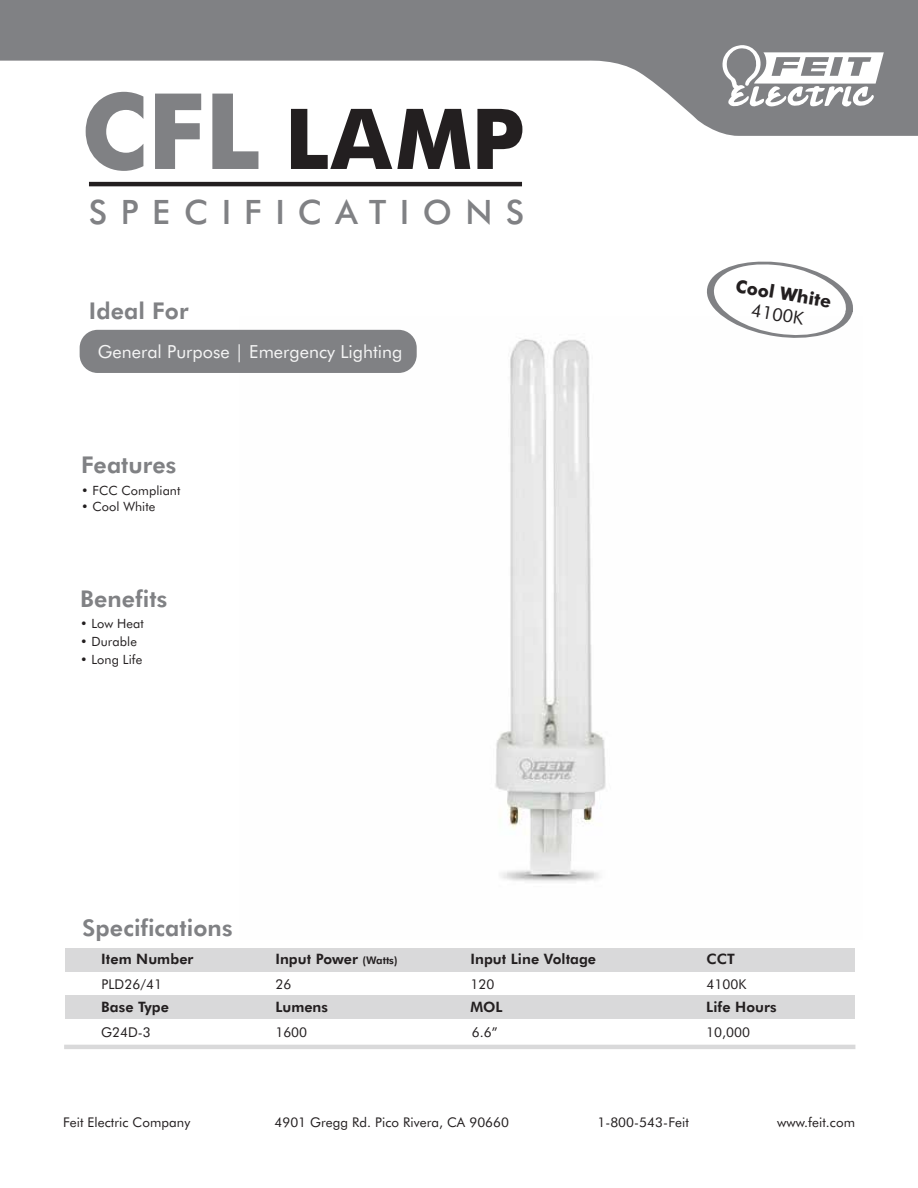
<style>
.page{position:relative;width:918px;height:1188px;background:#fff}
.page>*{position:absolute;margin:0;border:0;box-sizing:border-box;transform-origin:0 0}
.t1{font:700 105.45px "Futura BT";color:#808184}
.t2{font:700 84px "Futura BT";color:#231f20}
.t3{font:500 33.6px "Futura BT";letter-spacing:.4em;color:#808184}
.t4{font:800 23.1px "Futura BT";letter-spacing:.005em;color:#808184}
.t5{font:18px "Futura BT";color:#f5f5f5}
.t6{font:700 17.85px "Futura BT";color:#231f20}
.t7{font:17.85px "Futura BT";color:#231f20}
.t8{font:800 14.4px "Futura BT";letter-spacing:.005em;color:#231f20}
.t9{font:13.5px "Futura BT";letter-spacing:.005em;color:#231f20}
.t10{font:13.35px "Futura BT";letter-spacing:.005em;color:#231f20}
.t11{font:12.75px "Futura BT";letter-spacing:.005em;color:#231f20}
.s1{font-size:10.5px}
</style>
<div class="page">
<img style="left:240px;top:329px;width:366px;height:553px">
<hr style="left:89px;top:182px;width:433px;height:4px;background:#231f20">
<svg style="left:0;top:0;width:918px;height:136px;fill:#808184"></svg>
<svg style="left:721px;top:45px;width:163px;height:63px"></svg>
<div style="left:65px;top:948px;width:790px;height:24px;background:#d9d9da"></div>
<div style="left:65px;top:996px;width:790px;height:23px;background:#d9d9da"></div>
<div style="left:80px;top:330px;width:337px;height:43px;background:#808184;border-radius:18px"></div>
<svg style="left:707px;top:261px;width:146px;height:77px"></svg>
<h1 class="t1" style="left:81px;top:67px;width:181px">CFL</h1>
<h2 class="t2" style="left:285px;top:88px;width:241px">LAMP</h2>
<h3 class="t3" style="left:89px;top:191px;width:437px">SPECIFICATIONS</h3>
<h3 class="t4" style="left:89px;top:297px;width:101px">Ideal For</h3>
<h3 class="t5" style="left:98px;top:341px;width:306px">General Purpose | Emergency Lighting</h3>
<h3 class="t4" style="left:81px;top:451px;width:97px">Features</h3>
<p class="t11" style="left:81px;top:482px;width:101px">• FCC Compliant</p>
<p class="t11" style="left:81px;top:499px;width:76px">• Cool White</p>
<h3 class="t4" style="left:80px;top:585px;width:89px">Benefits</h3>
<p class="t11" style="left:80px;top:616px;width:65px">• Low Heat</p>
<p class="t11" style="left:80px;top:634px;width:58px">• Durable</p>
<p class="t11" style="left:80px;top:652px;width:64px">• Long Life</p>
<h3 class="t4" style="left:82px;top:913px;width:152px">Specifications</h3>
<p class="t8" style="left:101px;top:950px;width:94px">Item Number</p>
<p class="t8" style="left:275px;top:950px;width:124px">Input Power <span class="s1">(Watts)</span></p>
<p class="t8" style="left:470px;top:950px;width:127px">Input Line Voltage</p>
<p class="t9" style="left:101px;top:976px;width:62px">PLD26/41</p>
<p class="t9" style="left:275px;top:976px;width:17px">26</p>
<p class="t9" style="left:470px;top:976px;width:26px">120</p>
<p class="t8" style="left:101px;top:998px;width:69px">Base Type</p>
<p class="t8" style="left:275px;top:998px;width:54px">Lumens</p>
<p class="t8" style="left:470px;top:998px;width:34px">MOL</p>
<p class="t9" style="left:101px;top:1024px;width:51px">G24D-3</p>
<p class="t9" style="left:275px;top:1024px;width:33px">1600</p>
<p class="t9" style="left:472px;top:1024px;width:27px">6.6”</p>
<h3 class="t6" style="left:738px;top:275px;width:98px;rotate:9deg">Cool White</h3>
<h3 class="t7" style="left:753px;top:299px;width:54px;rotate:9deg">4100K</h3>
<p class="t8" style="left:706px;top:950px;width:30px">CCT</p>
<p class="t9" style="left:706px;top:976px;width:42px">4100K</p>
<p class="t8" style="left:706px;top:998px;width:72px">Life Hours</p>
<p class="t9" style="left:706px;top:1024px;width:45px">10,000</p>
<p class="t10" style="left:63px;top:1114px;width:129px">Feit Electric Company</p>
<p class="t10" style="left:274px;top:1114px;width:236px">4901 Gregg Rd. Pico Rivera, CA 90660</p>
<p class="t10" style="left:597px;top:1114px;width:93px">1-800-543-Feit</p>
<p class="t10" style="left:777px;top:1114px;width:79px">www.feit.com</p>
</div>
